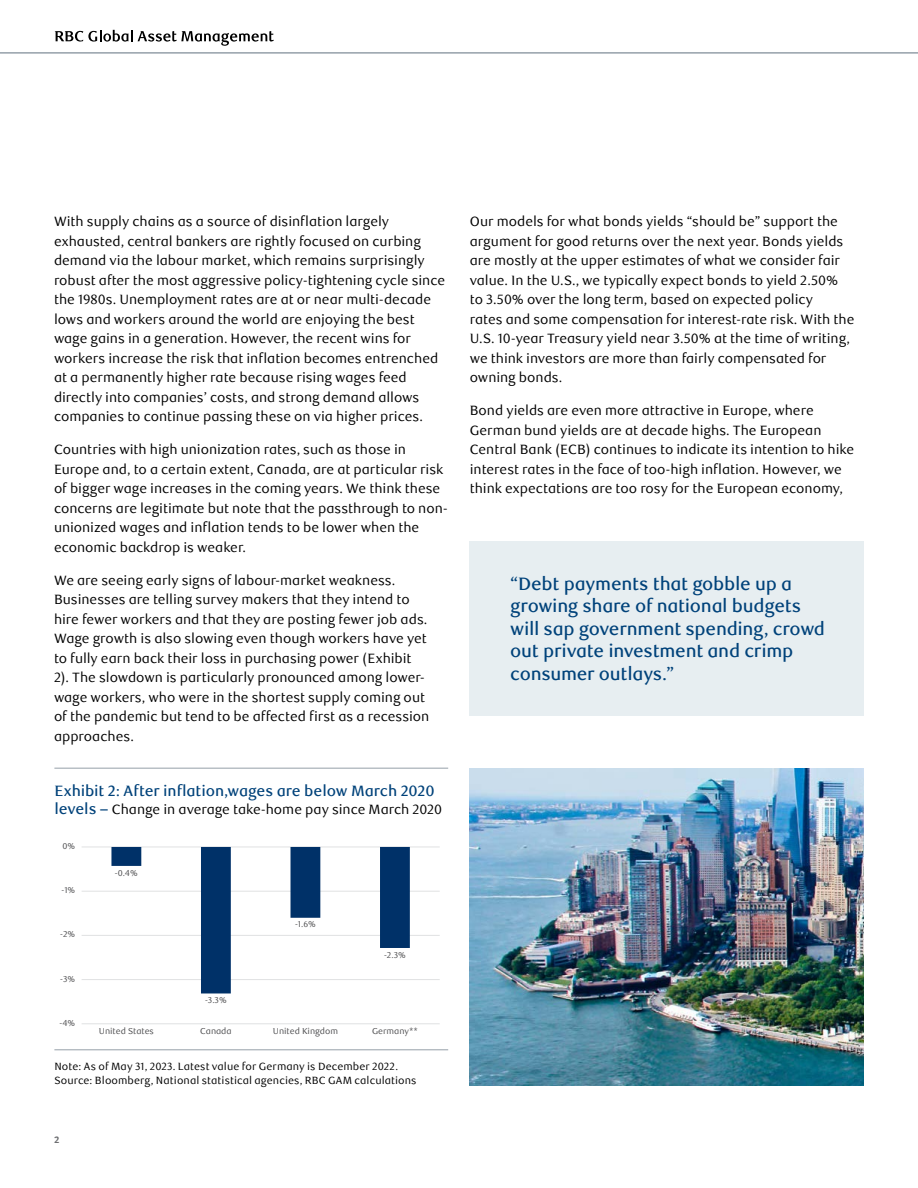
<style>
.page{position:relative;width:918px;height:1188px;background:#fff}
.page>*{position:absolute;margin:0;border:0;box-sizing:border-box;transform-origin:0 0}
.t1{font:500 18px/22.5px "RBC Text";letter-spacing:-.015em;color:#00427a}
.H3_Chart_Table_Title{font:500 15px "RBC Text";letter-spacing:-.01em;color:#00427a}
.P_Body{font:13.5px/19.5px "RBC Text";letter-spacing:-.005em;color:#000}
.H3_Chart_Table_Title-2{font:13.5px "RBC Text";letter-spacing:-.005em;color:#000}
.P_Chart_Footnotes_KL{font:10.5px/13.5px "RBC Text";letter-spacing:.005em;color:#000}
.t2{font:9.75px "Meta Bold LF";color:#6d6e71}
.t3{font:8.55px "RBC Text";color:#4d4d4f}
.s1{font-weight:500;font-size:15px;color:#00427a}
</style>
<div class="page">
<hr style="left:54px;top:768px;width:394px;height:1px;background:#95a0a9">
<hr style="left:54px;top:1049px;width:394px;height:1px;background:#95a0a9">
<hr style="left:82px;top:1024px;width:358px;height:1px;background:#e0e1e2">
<hr style="left:82px;top:979px;width:358px;height:1px;background:#e0e1e2">
<hr style="left:82px;top:935px;width:358px;height:1px;background:#e0e1e2">
<hr style="left:82px;top:891px;width:358px;height:1px;background:#e0e1e2">
<hr style="left:82px;top:847px;width:358px;height:1px;background:#e0e1e2">
<svg style="left:111px;top:847px;width:299px;height:146px"></svg>
<img style="left:470px;top:769px;width:394px;height:316px">
<div style="left:470px;top:541px;width:394px;height:175px;background:#e7eef1"></div>
<hr style="left:0;top:52px;width:918px;height:2px;background:#95a0a9">
<svg style="left:55px;top:30px;width:219px;height:16px"></svg>
<p class="P_Body" style="left:54px;top:212px;width:393px">With supply chains as a source of disinflation largely exhausted, central bankers are rightly focused on curbing demand via the labour market, which remains surprisingly robust after the most aggressive policy-tightening cycle since the 1980s. Unemployment rates are at or near multi-decade lows and workers around the world are enjoying the best wage gains in a generation. However, the recent wins for workers increase the risk that inflation becomes entrenched at a permanently higher rate because rising wages feed directly into companies’ costs, and strong demand allows companies to continue passing these on via higher prices.</p>
<p class="P_Body" style="left:54px;top:440px;width:395px">Countries with high unionization rates, such as those in Europe and, to a certain extent, Canada, are at particular risk of bigger wage increases in the coming years. We think these concerns are legitimate but note that the passthrough to non&shy;unionized wages and inflation tends to be lower when the economic backdrop is weaker.</p>
<p class="P_Body" style="left:54px;top:571px;width:377px">We are seeing early signs of labour-market weakness.<br>Businesses are telling survey makers that they intend to hire fewer workers and that they are posting fewer job ads.<br>Wage growth is also slowing even though workers have yet to fully earn back their loss in purchasing power (Exhibit 2). The slowdown is particularly pronounced among lower&shy;wage workers, who were in the shortest supply coming out of the pandemic but tend to be affected first as a recession approaches.</p>
<h3 class="H3_Chart_Table_Title" style="left:54px;top:782px;width:382px">Exhibit 2: After inflation,wages are below March 2020</h3>
<h3 class="H3_Chart_Table_Title-2" style="left:54px;top:801px;width:389px"><span class="s1">levels –</span> Change in average take-home pay since March 2020</h3>
<p class="t3" style="left:63px;top:841px;width:14px">0%</p>
<p class="t3" style="left:62px;top:885px;width:15px">-1%</p>
<p class="t3" style="left:60px;top:929px;width:17px">-2%</p>
<p class="t3" style="left:60px;top:974px;width:17px">-3%</p>
<p class="t3" style="left:115px;top:868px;width:24px">-0.4%</p>
<p class="t3" style="left:205px;top:995px;width:23px">-3.3%</p>
<p class="t3" style="left:295px;top:920px;width:22px">-1.6%</p>
<p class="t3" style="left:384px;top:950px;width:23px">-2.3%</p>
<p class="t3" style="left:60px;top:1018px;width:17px">-4%</p>
<p class="t3" style="left:99px;top:1026px;width:57px">United States</p>
<p class="t3" style="left:200px;top:1026px;width:33px">Canada</p>
<p class="t3" style="left:273px;top:1026px;width:67px">United Kingdom</p>
<p class="t3" style="left:372px;top:1026px;width:48px">Germany**</p>
<p class="P_Chart_Footnotes_KL" style="left:54px;top:1060px;width:364px">Note: As of May 31, 2023. Latest value for Germany is December 2022.<br>Source: Bloomberg, National statistical agencies, RBC GAM calculations</p>
<p class="t2" style="left:54px;top:1134px;width:7px">2</p>
<p class="P_Body" style="left:470px;top:212px;width:386px">Our models for what bonds yields “should be” support the argument for good returns over the next year. Bonds yields are mostly at the upper estimates of what we consider fair value. In the U.S., we typically expect bonds to yield 2.50% to 3.50% over the long term, based on expected policy<br>rates and some compensation for interest-rate risk. With the U.S. 10-year Treasury yield near 3.50% at the time of writing, we think investors are more than fairly compensated for owning bonds.</p>
<p class="P_Body" style="left:470px;top:401px;width:386px">Bond yields are even more attractive in Europe, where German bund yields are at decade highs. The European Central Bank (ECB) continues to indicate its intention to hike interest rates in the face of too-high inflation. However, we think expectations are too rosy for the European economy,</p>
<h1 class="t1" style="left:510px;top:573px;width:316px">“Debt payments that gobble up a growing share of national budgets will sap government spending, crowd out private investment and crimp consumer outlays.”</h1>
</div>
